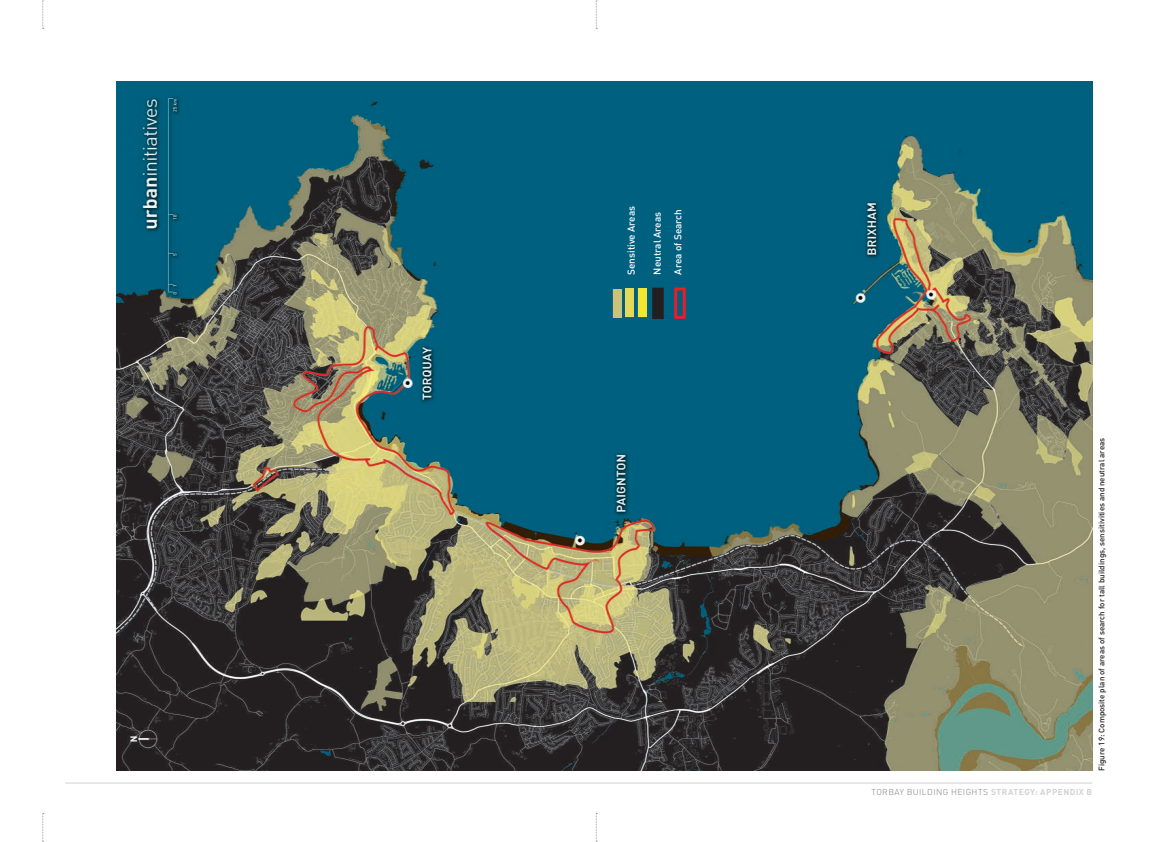
<style>
.page{position:relative;width:1149px;height:842px;background:#fff}
.page>*{position:absolute;margin:0;border:0;box-sizing:border-box;transform-origin:0 0}
.t1{font:500 10px "DIN";color:#fff}
.t2{font:300 8.5px "DIN";letter-spacing:.05em;color:#837c7b}
._06_Caption__Text{font:500 8px "DIN";color:#231f20}
.s1{font-weight:700;color:#d1d2d4}
</style>
<div class="page">
<hr style="left:65px;top:783px;width:1026px;height:1px;background:#d1d2d4">
<svg style="left:596px;top:0;width:1px;height:29px"></svg>
<svg style="left:596px;top:813px;width:1px;height:29px"></svg>
<svg style="left:43px;top:0;width:1px;height:29px"></svg>
<svg style="left:43px;top:813px;width:1px;height:29px"></svg>
<img style="left:116px;top:81px;width:975px;height:690px">
<svg style="left:674px;top:287px;width:11px;height:32px"></svg>
<svg style="left:652px;top:288px;width:11px;height:31px"></svg>
<svg style="left:612px;top:288px;width:34px;height:30px"></svg>
<div style="left:638px;top:289px;width:8px;height:28px;background:#f4e533"></div>
<p class="t1" style="left:624px;top:275px;width:71px;rotate:-90deg">Sensitive Areas</p>
<p class="t1" style="left:650px;top:275px;width:64px;rotate:-90deg">Neutral Areas</p>
<p class="t1" style="left:671px;top:275px;width:67px;rotate:-90deg">Area of Search</p>
<p class="_06_Caption__Text" style="left:1096px;top:771px;width:334px;rotate:-90deg">Figure 19: Composite plan of areas of search for tall buildings, sensitivities and neutral areas</p>
<p class="t2" style="left:871px;top:786px;width:222px">TORBAY BUILDING HEIGHTS <span class="s1">STRATEGY: APPENDIX B</span></p>
</div>
